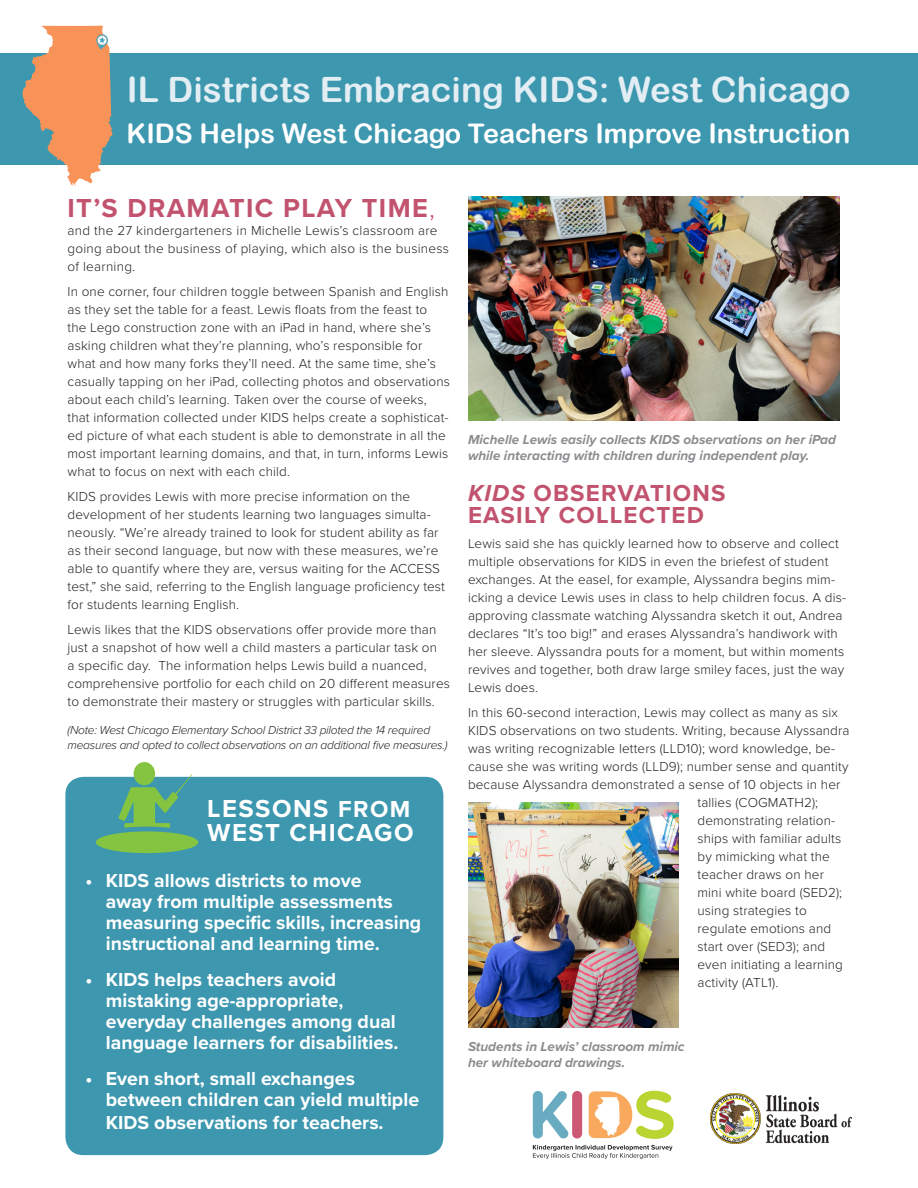
<style>
.page{position:relative;width:918px;height:1188px;background:#fff}
.page>*{position:absolute;margin:0;border:0;box-sizing:border-box;transform-origin:0 0}
.t1{font:34.95px "Arial Rounded MT Bold";color:#e2eef3}
.t2{font:27px "Arial Rounded MT Bold";color:#fff}
.t3{font:700 27px "Proxima Nova";letter-spacing:.05em;color:#c2536f}
.t4{font:700 25.5px "Proxima Nova";letter-spacing:.06em;color:#fff}
.t5{font:700 24px/22.5px "Proxima Nova";letter-spacing:.05em;color:#c2536f}
.t6{font:700 19.5px/21px "Proxima Nova";color:#fff}
.t7{font:300 13.5px/18px "Proxima Nova";letter-spacing:.01em;color:#231f20}
.t8{font:italic 700 13.5px/16.2px "Proxima Nova";color:#8a8c8f}
.t9{font:italic 300 12px/15px "Proxima Nova";letter-spacing:-.02em;color:#231f20}
.s1{font-weight:300}
.s2{font-size:24px}
.s3{font-style:italic}
</style>
<div class="page">
<div style="left:0;top:53px;width:918px;height:111px;background:#3c97af"></div>
<img style="left:468px;top:196px;width:372px;height:224px">
<img style="left:468px;top:803px;width:210px;height:224px">
<div style="left:65px;top:777px;width:378px;height:378px;background:#3c97af;border-radius:18px"></div>
<div style="left:134px;top:762px;width:21px;height:23px;background:#84c440;border-radius:50%"></div>
<svg style="left:118px;top:774px;width:74px;height:54px"></svg>
<div style="left:95px;top:827px;width:103px;height:21px;background:#3c97af;border-radius:50%"></div>
<div style="left:96px;top:831px;width:102px;height:22px;background:#84c440;border-radius:50%"></div>
<svg style="left:23px;top:26px;width:90px;height:160px"></svg>
<svg style="left:533px;top:1091px;width:35px;height:48px"></svg>
<div style="left:572px;top:1091px;width:10px;height:48px;background:#cd5876;border-radius:5px"></div>
<svg style="left:589px;top:1091px;width:85px;height:48px"></svg>
<svg style="left:533px;top:1145px;width:139px;height:14px"></svg>
<img style="left:710px;top:1093px;width:142px;height:51px">
<p class="t1" style="left:127px;top:69px;width:725px">IL Districts Embracing KIDS: West Chicago</p>
<p class="t2" style="left:126px;top:117px;width:726px">KIDS Helps West Chicago Teachers Improve Instruction</p>
<p class="t3" style="left:68px;top:188px;width:369px">IT’S DRAMATIC PLAY TIME<span class="s1">,</span></p>
<p class="t7" style="left:68px;top:221px;width:383px">and the 27 kindergarteners in Michelle Lewis’s classroom are going about the business of playing, which also is the business of learning.</p>
<p class="t7" style="left:68px;top:282px;width:384px">In one corner, four children toggle between Spanish and English as they set the table for a feast. Lewis floats from the feast to<br>the Lego construction zone with an iPad in hand, where she’s asking children what they’re planning, who’s responsible for what and how many forks they’ll need. At the same time, she’s casually tapping on her iPad, collecting photos and observations about each child’s learning. Taken over the course of weeks, that information collected under KIDS helps create a sophisticat&shy;ed picture of what each student is able to demonstrate in all the most important learning domains, and that, in turn, informs Lewis what to focus on next with each child.</p>
<p class="t7" style="left:68px;top:487px;width:379px">KIDS provides Lewis with more precise information on the development of her students learning two languages simulta&shy;neously. “We’re already trained to look for student ability as far as their second language, but now with these measures, we’re able to quantify where they are, versus waiting for the ACCESS test,” she said, referring to the English language proficiency test for students learning English.</p>
<p class="t7" style="left:68px;top:619px;width:384px">Lewis likes that the KIDS observations offer provide more than just a snapshot of how well a child masters a particular task on<br>a specific day. The information helps Lewis build a nuanced, comprehensive portfolio for each child on 20 different measures to demonstrate their mastery or struggles with particular skills.</p>
<p class="t9" style="left:68px;top:722px;width:382px">(Note: West Chicago Elementary School District 33 piloted the 14 required measures and opted to collect observations on an additional five measures.)</p>
<p class="t4" style="left:207px;top:790px;width:205px">LESSONS <span class="s2">FROM</span></p>
<p class="t4" style="left:207px;top:814px;width:208px">WEST CHICAGO</p>
<p class="t6" style="left:106px;top:870px;width:317px;text-indent:-20px">• KIDS allows districts to move<br>away from multiple assessments measuring specific skills, increasing instructional and learning time.</p>
<p class="t6" style="left:106px;top:969px;width:294px;text-indent:-20px">• KIDS helps teachers avoid mistaking age-appropriate, everyday challenges among dual language learners for disabilities.</p>
<p class="t6" style="left:106px;top:1068px;width:315px;line-height:21.8px;text-indent:-20px">• Even short, small exchanges between children can yield multiple<br>KIDS observations for teachers.</p>
<p class="t8" style="left:468px;top:431px;width:370px">Michelle Lewis easily collects KIDS observations on her iPad while interacting with children during independent play.</p>
<p class="t5" style="left:468px;top:481px;width:259px"><span class="s3">KIDS</span> OBSERVATIONS<br>EASILY COLLECTED</p>
<p class="t7" style="left:468px;top:534px;width:380px">Lewis said she has quickly learned how to observe and collect multiple observations for KIDS in even the briefest of student exchanges. At the easel, for example, Alyssandra begins mim&shy;icking a device Lewis uses in class to help children focus. A dis&shy;approving classmate watching Alyssandra sketch it out, Andrea declares “It’s too big!” and erases Alyssandra’s handiwork with her sleeve. Alyssandra pouts for a moment, but within moments revives and together, both draw large smiley faces, just the way Lewis does.</p>
<p class="t7" style="left:468px;top:703px;width:383px">In this 60-second interaction, Lewis may collect as many as six KIDS observations on two students. Writing, because Alyssandra was writing recognizable letters (LLD10); word knowledge, be&shy;cause she was writing words (LLD9); number sense and quantity because Alyssandra demonstrated a sense of 10 objects in her</p>
<p class="t7" style="left:698px;top:793px;width:147px">tallies (COGMATH2); demonstrating relation&shy;ships with familiar adults by mimicking what the teacher draws on her mini white board (SED2); using strategies to regulate emotions and start over (SED3); and even initiating a learning activity (ATL1).</p>
<p class="t8" style="left:468px;top:1038px;width:218px">Students in Lewis’ classroom mimic her whiteboard drawings.</p>
</div>
